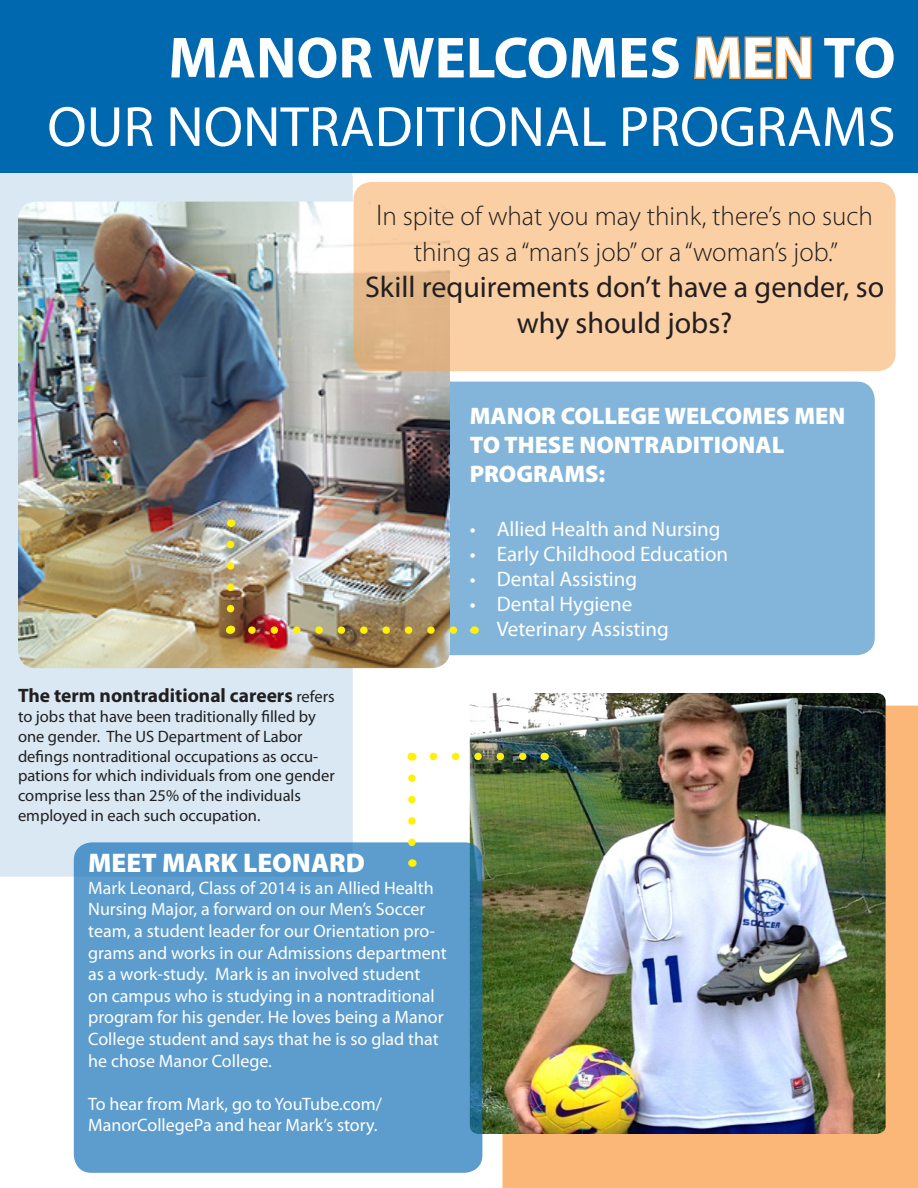
<style>
.page{position:relative;width:918px;height:1188px;background:#fff}
.page>*{position:absolute;margin:0;border:0;box-sizing:border-box;transform-origin:0 0}
.t1{font:700 58.5px "Myriad Pro";color:#fff}
.t2{font:57px "Myriad Pro";color:#fff}
.t3{font:30px/36px "Myriad Pro";color:#231f20;text-align:center}
.t4{font:300 27px/36px "Myriad Pro";color:#231f20;text-align:center}
.t5{font:900 27px "Myriad Pro";color:#fff}
.t6{font:900 24px/28.8px "Myriad Pro";color:#fff}
.t7{font:21px "Myriad Pro";color:#fff}
.t8{font:700 19.5px "Myriad Pro";color:#231f20}
.t9{font:18px/21.6px "Myriad Pro";color:#fff}
.t10{font:16.5px/19.8px "Myriad Pro";color:#231f20}
.s1{font-size:30px}
.s2{font-weight:400;font-size:16.5px}
</style>
<div class="page">
<div style="left:502px;top:706px;width:416px;height:482px;background:#fab777"></div>
<div style="left:430px;top:382px;width:445px;height:273px;background:#83b5da;border-radius:18px"></div>
<div style="left:0;top:173px;width:353px;height:704px;background:#d9e8f3"></div>
<div style="left:0;top:0;width:918px;height:173px;background:#0068ae"></div>
<svg style="left:694px;top:36px;width:118px;height:43px"></svg>
<img style="left:18px;top:202px;width:432px;height:466px">
<svg style="left:354px;top:182px;width:542px;height:189px;background:#f8cca1"></svg>
<img style="left:470px;top:693px;width:416px;height:441px">
<div style="left:74px;top:842px;width:408px;height:331px;background:#5d9dce;border-radius:18px"></div>
<svg style="left:408px;top:778px;width:8px;height:69px"></svg>
<svg style="left:433px;top:753px;width:100px;height:7px"></svg>
<svg style="left:411px;top:753px;width:2px;height:8px"></svg>
<svg style="left:252px;top:626px;width:206px;height:8px;background:#b59446"></svg>
<svg style="left:227px;top:544px;width:7px;height:75px"></svg>
<svg style="left:230px;top:626px;width:2px;height:8px"></svg>
<p class="t1" style="left:168px;top:20px;width:729px">MANOR WELCOMES MEN TO</p>
<p class="t2" style="left:47px;top:92px;width:850px">OUR NONTRADITIONAL PROGRAMS</p>
<p class="t4" style="left:376px;top:198px;width:498px"><span class="s1">I</span>n spite of what you may think, there’s no such thing as a “man’s job” or a “woman’s job.”</p>
<p class="t3" style="left:365px;top:269px;width:521px">Skill requirements don’t have a gender, so why should jobs?</p>
<p class="t8" style="left:18px;top:683px;width:318px">The term nontraditional careers <span class="s2">refers</span></p>
<p class="t10" style="left:18px;top:706px;width:318px">to jobs that have been traditionally filled by one gender. The US Department of Labor defings nontraditional occupations as occu&shy;pations for which individuals from one gender comprise less than 25% of the individuals employed in each such occupation.</p>
<p class="t5" style="left:88px;top:845px;width:278px">MEET MARK LEONARD</p>
<p class="t9" style="left:88px;top:877px;width:360px">Mark Leonard, Class of 2014 is an Allied Health Nursing Major, a forward on our Men’s Soccer team, a student leader for our Orientation pro&shy;grams and works in our Admissions department as a work-study. Mark is an involved student<br>on campus who is studying in a nontraditional program for his gender. He loves being a Manor College student and says that he is so glad that he chose Manor College.</p>
<p class="t9" style="left:88px;top:1093px;width:295px">To hear from Mark, go to YouTube.com/<br>ManorCollegePa and hear Mark’s story.</p>
<p class="t6" style="left:470px;top:400px;width:377px">MANOR COLLEGE WELCOMES MEN<br>TO THESE NONTRADITIONAL</p>
<p class="t6" style="left:470px;top:458px;width:137px">PROGRAMS:</p>
<p class="t7" style="left:470px;top:516px;width:252px">• Allied Health and Nursing</p>
<p class="t7" style="left:470px;top:541px;width:260px">• Early Childhood Education</p>
<p class="t7" style="left:470px;top:566px;width:169px">• Dental Assisting</p>
<p class="t7" style="left:470px;top:591px;width:164px">• Dental Hygiene</p>
<p class="t7" style="left:470px;top:616px;width:201px">• Veterinary Assisting</p>
</div>
